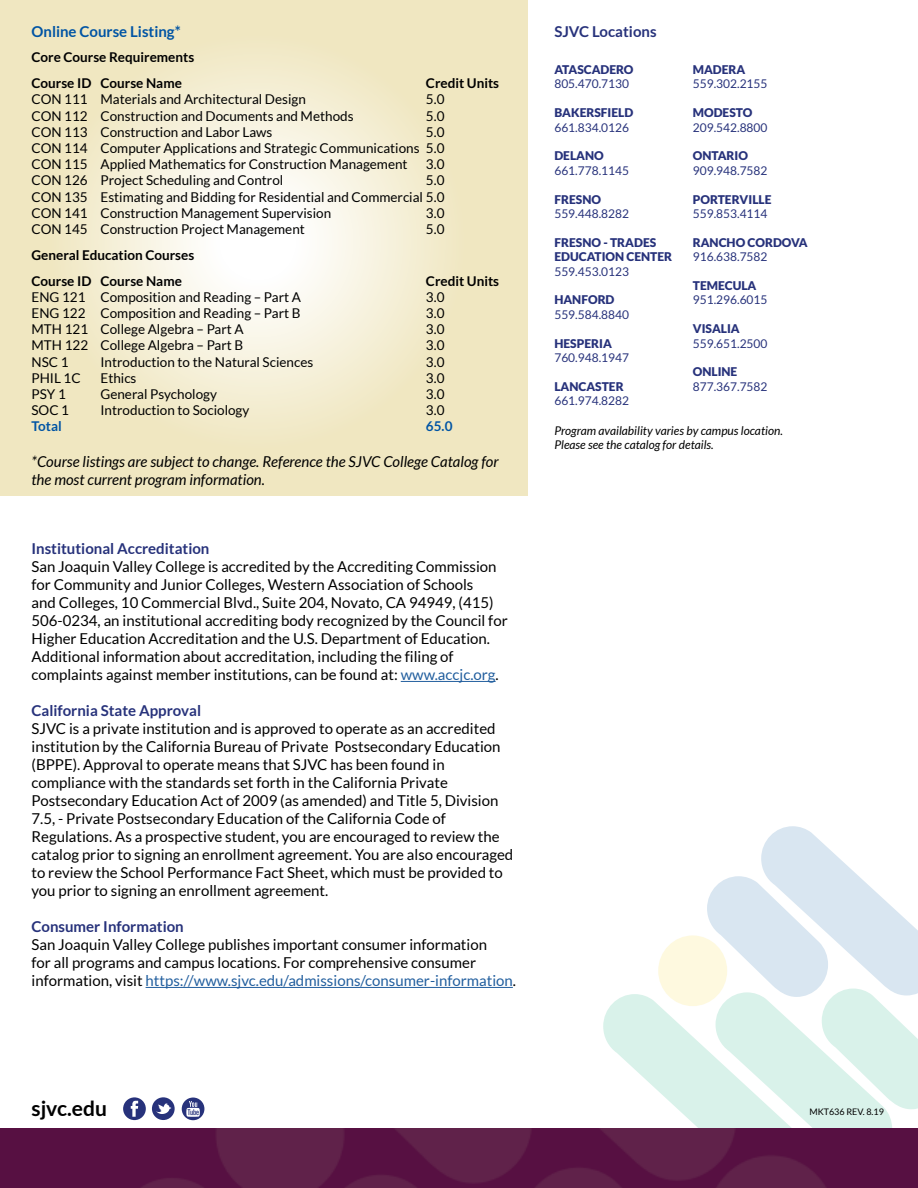
<style>
.page{position:relative;width:918px;height:1188px;background:#fff}
.page>*{position:absolute;margin:0;border:0;box-sizing:border-box;transform-origin:0 0}
.t1{font:700 21px "Lato";color:#000}
.t2{font:15px/18px "Lato";color:#000}
.t3{font:italic 15px/18px "Lato";color:#000}
.t4{font:700 15px "Lato";color:#27327b}
.t5{font:700 15px "Lato";color:#0054a4}
.t6{font:13.5px "Lato";color:#000}
.t7{font:700 13.5px "Lato";color:#000}
.t8{font:700 13.5px "Lato";color:#0054a4}
.t9{font:12px "Lato";color:#27327b}
.t10{font:900 12px "Lato";color:#27327b}
.t11{font:italic 12px/14.4px "Lato";color:#000}
.t12{font:9px "Lato";color:#000}
.s1{color:#215e9e}
</style>
<div class="page">
<svg style="left:603px;top:994px;width:104px;height:134px;fill:#d9f2ea"></svg>
<svg style="left:707px;top:826px;width:211px;height:302px"></svg>
<div style="left:658px;top:935px;width:69px;height:71px;background:#fef9df;border-radius:50%"></div>
<svg style="left:152px;top:1097px;width:23px;height:23px"></svg>
<svg style="left:123px;top:1097px;width:23px;height:23px"></svg>
<svg style="left:182px;top:1098px;width:22px;height:22px"></svg>
<img style="left:0;top:1128px;width:918px;height:60px">
<svg style="left:0;top:0;width:528px;height:496px;background:#f2ebcd"></svg>
<hr style="left:401px;top:681px;width:95px;height:1px;background:#215e9e">
<hr style="left:146px;top:987px;width:367px;height:1px;background:#215e9e">
<p class="t5" style="left:32px;top:23px;width:151px">Online Course Listing*</p>
<p class="t7" style="left:32px;top:50px;width:164px">Core Course Requirements</p>
<p class="t7" style="left:32px;top:76px;width:152px">Course ID Course Name</p>
<p class="t7" style="left:426px;top:76px;width:75px">Credit Units</p>
<p class="t6" style="left:32px;top:92px;width:276px">CON 111 Materials and Architectural Design</p>
<p class="t6" style="left:426px;top:92px;width:20px">5.0</p>
<p class="t6" style="left:32px;top:108px;width:324px">CON 112 Construction and Documents and Methods</p>
<p class="t6" style="left:426px;top:108px;width:20px">5.0</p>
<p class="t6" style="left:32px;top:124px;width:242px">CON 113 Construction and Labor Laws</p>
<p class="t6" style="left:426px;top:124px;width:20px">5.0</p>
<p class="t6" style="left:32px;top:141px;width:415px">CON 114 Computer Applications and Strategic Communications 5.0</p>
<p class="t6" style="left:32px;top:157px;width:378px">CON 115 Applied Mathematics for Construction Management</p>
<p class="t6" style="left:426px;top:157px;width:20px">3.0</p>
<p class="t6" style="left:32px;top:173px;width:253px">CON 126 Project Scheduling and Control</p>
<p class="t6" style="left:426px;top:173px;width:20px">5.0</p>
<p class="t6" style="left:32px;top:189px;width:415px">CON 135 Estimating and Bidding for Residential and Commercial 5.0</p>
<p class="t6" style="left:32px;top:205px;width:301px">CON 141 Construction Management Supervision</p>
<p class="t6" style="left:426px;top:205px;width:20px">3.0</p>
<p class="t6" style="left:32px;top:222px;width:275px">CON 145 Construction Project Management</p>
<p class="t6" style="left:426px;top:222px;width:20px">5.0</p>
<p class="t7" style="left:32px;top:247px;width:164px">General Education Courses</p>
<p class="t7" style="left:32px;top:273px;width:152px">Course ID Course Name</p>
<p class="t7" style="left:426px;top:273px;width:75px">Credit Units</p>
<p class="t6" style="left:32px;top:289px;width:271px">ENG 121 Composition and Reading – Part A</p>
<p class="t6" style="left:426px;top:289px;width:20px">3.0</p>
<p class="t6" style="left:32px;top:306px;width:271px">ENG 122 Composition and Reading – Part B</p>
<p class="t6" style="left:426px;top:306px;width:20px">3.0</p>
<p class="t6" style="left:32px;top:322px;width:214px">MTH 121 College Algebra – Part A</p>
<p class="t6" style="left:426px;top:322px;width:20px">3.0</p>
<p class="t6" style="left:32px;top:338px;width:213px">MTH 122 College Algebra – Part B</p>
<p class="t6" style="left:426px;top:338px;width:20px">3.0</p>
<p class="t6" style="left:32px;top:354px;width:39px">NSC 1</p>
<p class="t6" style="left:100px;top:354px;width:214px">Introduction to the Natural Sciences</p>
<p class="t6" style="left:426px;top:354px;width:20px">3.0</p>
<p class="t6" style="left:32px;top:370px;width:51px">PHIL 1C</p>
<p class="t6" style="left:100px;top:370px;width:38px">Ethics</p>
<p class="t6" style="left:426px;top:370px;width:20px">3.0</p>
<p class="t6" style="left:32px;top:387px;width:36px">PSY 1</p>
<p class="t6" style="left:100px;top:387px;width:118px">General Psychology</p>
<p class="t6" style="left:426px;top:387px;width:20px">3.0</p>
<p class="t6" style="left:32px;top:403px;width:39px">SOC 1</p>
<p class="t6" style="left:100px;top:403px;width:150px">Introduction to Sociology</p>
<p class="t6" style="left:426px;top:403px;width:20px">3.0</p>
<p class="t8" style="left:32px;top:419px;width:32px">Total</p>
<p class="t8" style="left:426px;top:419px;width:28px">65.0</p>
<p class="t3" style="left:32px;top:453px;width:469px">*Course listings are subject to change. Reference the SJVC College Catalog for the most current program information.</p>
<p class="t4" style="left:32px;top:540px;width:179px">Institutional Accreditation</p>
<p class="t2" style="left:32px;top:558px;width:478px">San Joaquin Valley College is accredited by the Accrediting Commission for Community and Junior Colleges, Western Association of Schools<br>and Colleges, 10 Commercial Blvd., Suite 204, Novato, CA 94949, (415)<br>506-0234, an institutional accrediting body recognized by the Council for Higher Education Accreditation and the U.S. Department of Education.<br>Additional information about accreditation, including the filing of complaints against member institutions, can be found at: <span class="s1">www.accjc.org</span>.</p>
<p class="t4" style="left:32px;top:702px;width:171px">California State Approval</p>
<p class="t2" style="left:32px;top:720px;width:483px">SJVC is a private institution and is approved to operate as an accredited institution by the California Bureau of Private Postsecondary Education (BPPE). Approval to operate means that SJVC has been found in compliance with the standards set forth in the California Private Postsecondary Education Act of 2009 (as amended) and Title 5, Division 7.5, - Private Postsecondary Education of the California Code of Regulations. As a prospective student, you are encouraged to review the catalog prior to signing an enrollment agreement. You are also encouraged to review the School Performance Fact Sheet, which must be provided to you prior to signing an enrollment agreement.</p>
<p class="t4" style="left:32px;top:918px;width:154px">Consumer Information</p>
<p class="t2" style="left:32px;top:936px;width:486px">San Joaquin Valley College publishes important consumer information<br>for all programs and campus locations. For comprehensive consumer information, visit <span class="s1">https://www.sjvc.edu/admissions/consumer-information</span>.</p>
<p class="t4" style="left:554px;top:23px;width:104px">SJVC Locations</p>
<p class="t10" style="left:554px;top:63px;width:81px">ATASCADERO</p>
<p class="t9" style="left:554px;top:77px;width:76px">805.470.7130</p>
<p class="t10" style="left:554px;top:106px;width:80px">BAKERSFIELD</p>
<p class="t9" style="left:554px;top:121px;width:76px">661.834.0126</p>
<p class="t10" style="left:554px;top:149px;width:51px">DELANO</p>
<p class="t9" style="left:554px;top:164px;width:76px">661.778.1145</p>
<p class="t10" style="left:554px;top:192px;width:48px">FRESNO</p>
<p class="t9" style="left:554px;top:207px;width:76px">559.448.8282</p>
<p class="t10" style="left:554px;top:235px;width:103px">FRESNO - TRADES</p>
<p class="t10" style="left:554px;top:250px;width:119px">EDUCATION CENTER</p>
<p class="t9" style="left:554px;top:265px;width:76px">559.453.0123</p>
<p class="t10" style="left:554px;top:293px;width:62px">HANFORD</p>
<p class="t9" style="left:554px;top:308px;width:76px">559.584.8840</p>
<p class="t10" style="left:554px;top:336px;width:59px">HESPERIA</p>
<p class="t9" style="left:554px;top:351px;width:76px">760.948.1947</p>
<p class="t10" style="left:554px;top:379px;width:71px">LANCASTER</p>
<p class="t9" style="left:554px;top:394px;width:76px">661.974.8282</p>
<p class="t10" style="left:693px;top:63px;width:54px">MADERA</p>
<p class="t9" style="left:693px;top:77px;width:76px">559.302.2155</p>
<p class="t10" style="left:693px;top:106px;width:61px">MODESTO</p>
<p class="t9" style="left:693px;top:121px;width:76px">209.542.8800</p>
<p class="t10" style="left:693px;top:149px;width:57px">ONTARIO</p>
<p class="t9" style="left:693px;top:164px;width:76px">909.948.7582</p>
<p class="t10" style="left:693px;top:192px;width:80px">PORTERVILLE</p>
<p class="t9" style="left:693px;top:207px;width:76px">559.853.4114</p>
<p class="t10" style="left:693px;top:235px;width:116px">RANCHO CORDOVA</p>
<p class="t9" style="left:693px;top:250px;width:76px">916.638.7582</p>
<p class="t10" style="left:693px;top:279px;width:65px">TEMECULA</p>
<p class="t9" style="left:693px;top:293px;width:76px">951.296.6015</p>
<p class="t10" style="left:693px;top:322px;width:48px">VISALIA</p>
<p class="t9" style="left:693px;top:337px;width:76px">559.651.2500</p>
<p class="t10" style="left:693px;top:365px;width:46px">ONLINE</p>
<p class="t9" style="left:693px;top:380px;width:76px">877.367.7582</p>
<p class="t11" style="left:554px;top:424px;width:230px">Program availability varies by campus location.<br>Please see the catalog for details.</p>
<p class="t1" style="left:32px;top:1096px;width:77px">sjvc.edu</p>
<p class="t12" style="left:809px;top:1107px;width:76px">MKT636 REV. 8.19</p>
</div>
